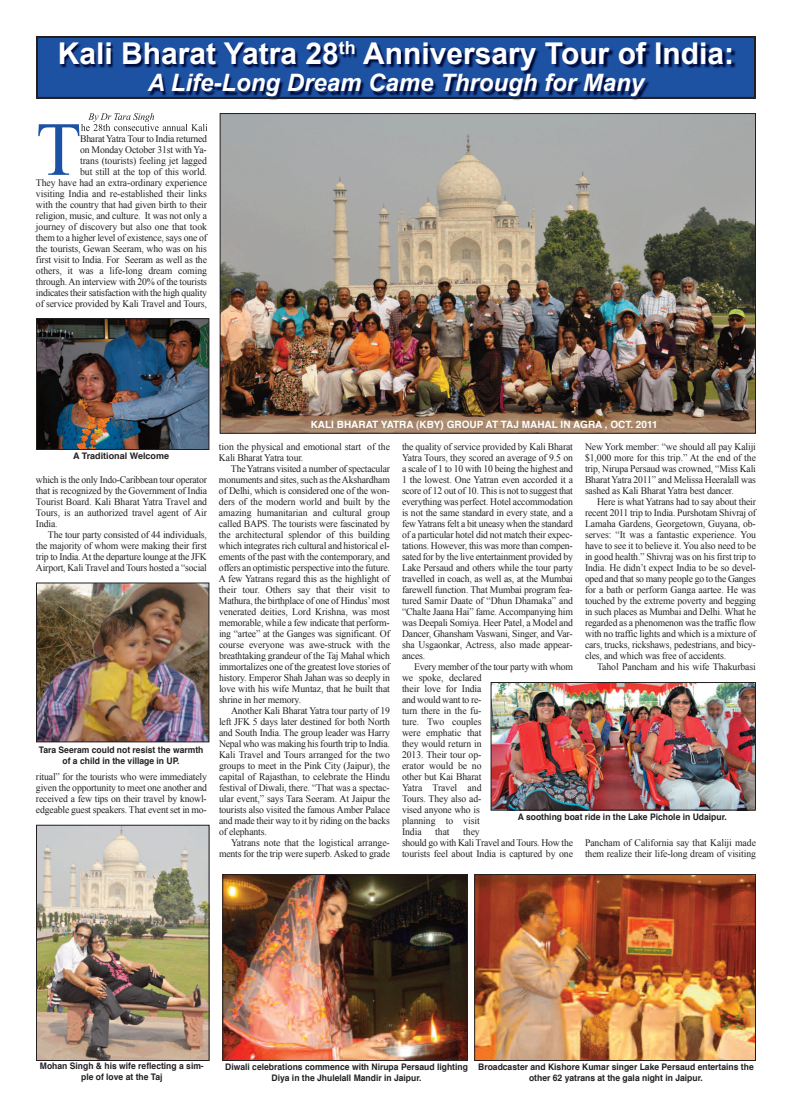
<style>
.page{position:relative;width:792px;height:1116px;background:#fff}
.page>*{position:absolute;margin:0;border:0;box-sizing:border-box;transform-origin:0 0}
.t1{font:76.4px "Times New Roman";color:#1c52a4}
.t2{font:700 30px "Arial";color:#fff}
.t3{font:italic 700 24px "Arial";color:#fff}
.t4{font:10px/11px "Times New Roman";letter-spacing:-.015em;color:#231f20;text-align:justify}
.t5{font:700 10px "Helvetica";color:#fff}
.t6{font:700 9px/11px "Helvetica";color:#231f20;text-align:center;scale:.95 1}
.t7{font:700 9px "Helvetica";color:#231f20}
</style>
<div class="page">
<img style="left:79px;top:99px;width:560px;height:33px">
<div style="left:36px;top:36px;width:720px;height:63px;background:#231f20"></div>
<img style="left:37px;top:37px;width:718px;height:61px">
<img style="left:88px;top:113px;width:32px;height:9px">
<img style="left:38px;top:124px;width:41px;height:8px">
<img style="left:81px;top:124px;width:29px;height:7px">
<img style="left:222px;top:115px;width:532px;height:317px">
<img style="left:493px;top:684px;width:261px;height:125px">
<div style="left:491px;top:682px;width:265px;height:129px;border:1px solid #231f20"></div>
<img style="left:38px;top:827px;width:170px;height:232px">
<div style="left:36px;top:825px;width:174px;height:236px;border:1px solid #231f20"></div>
<img style="left:38px;top:320px;width:169px;height:128px">
<div style="left:36px;top:318px;width:173px;height:132px;border:1px solid #231f20"></div>
<img style="left:38px;top:584px;width:169px;height:156px">
<div style="left:36px;top:582px;width:173px;height:160px;border:1px solid #231f20"></div>
<img style="left:224px;top:876px;width:242px;height:183px">
<div style="left:222px;top:874px;width:246px;height:187px;border:1px solid #231f20"></div>
<img style="left:476px;top:876px;width:278px;height:183px">
<div style="left:474px;top:874px;width:282px;height:187px;border:1px solid #231f20"></div>
<h2 class="t2" style="left:58px;top:37px;width:678px">Kali Bharat Yatra 28<sup>th</sup> Anniversary Tour of India:</h2>
<h3 class="t3" style="left:148px;top:70px;width:498px">A Life-Long Dream Came Through for Many</h3>
<h1 class="t1" style="left:36px;top:107px;width:47px">T</h1>
<p class="t4" style="left:36px;top:133px;width:173px;text-align:right">Bharat Yatra Tour to India returned<br>on Monday October 31st with Ya-<br>trans (tourists) feeling jet lagged<br>but still at the top of this world.<br>They have had an extra-ordinary experience visiting India and re-established their links with the country that had given birth to their religion, music, and culture. It was not only a journey of discovery but also one that took them to a higher level of existence, says one of the tourists, Gewan Seeram, who was on his first visit to India. For Seeram as well as the others, it was a life-long dream coming through.An interview with 20% of the tourists indicates their satisfaction with the high quality of service provided by Kali Travel and Tours,</p>
<p class="t7" style="left:73px;top:452px;width:98px">A Traditional Welcome</p>
<p class="t4" style="left:36px;top:474px;width:173px">which is the only Indo-Caribbean tour operator that is recognized by the Government of India Tourist Board. Kali Bharat Yatra Travel and Tours, is an authorized travel agent of Air India.</p>
<p class="t4" style="left:36px;top:529px;width:173px;text-indent:12px">The tour party consisted of 44 individuals, the majority of whom were making their first trip to India.At the departure lounge at the JFK Airport, Kali Travel and Tours hosted a “social</p>
<p class="t6" style="left:39px;top:745px;width:175px">Tara Seeram could not resist the warmth of a child in the village in UP.</p>
<p class="t4" style="left:36px;top:771px;width:172px">ritual” for the tourists who were immediately given the opportunity to meet one another and received a few tips on their travel by knowl&shy;edgeable guest speakers. That event set in mo-</p>
<p class="t5" style="left:311px;top:420px;width:348px">KALI BHARAT YATRA (KBY) GROUP AT TAJ MAHAL IN AGRA , OCT. 2011</p>
<p class="t4" style="left:219px;top:441px;width:173px">tion the physical and emotional start of the<br>Kali Bharat Yatra tour.</p>
<p class="t4" style="left:219px;top:463px;width:173px;text-indent:12px">The Yatrans visited a number of spectacular monuments and sites, such as theAkshardham of Delhi, which is considered one of the won&shy;ders of the modern world and built by the amazing humanitarian and cultural group called BAPS. The tourists were fascinated by the architectural splendor of this building which integrates rich cultural and historical el&shy;ements of the past with the contemporary, and offers an optimistic perspective into the future.<br>A few Yatrans regard this as the highlight of their tour. Others say that their visit to Mathura, the birthplace of one of Hindus’most venerated deities, Lord Krishna, was most memorable, while a few indicate that perform&shy;ing “artee” at the Ganges was significant. Of course everyone was awe-struck with the breathtaking grandeur of the Taj Mahal which immortalizes one of the greatest love stories of history. Emperor Shah Jahan was so deeply in love with his wife Muntaz, that he built that shrine in her memory.</p>
<p class="t4" style="left:219px;top:705px;width:173px;text-indent:12px">Another Kali Bharat Yatra tour party of 19 left JFK 5 days later destined for both North and South India. The group leader was Harry Nepal who was making his fourth trip to India.<br>Kali Travel and Tours arranged for the two groups to meet in the Pink City (Jaipur), the capital of Rajasthan, to celebrate the Hindu festival of Diwali, there. “That was a spectac&shy;ular event,” says Tara Seeram. At Jaipur the tourists also visited the famous Amber Palace and made their way to it by riding on the backs of elephants.</p>
<p class="t4" style="left:219px;top:837px;width:173px;text-align:right">Yatrans note that the logistical arrange&shy;ments for the trip were superb.Asked to grade</p>
<p class="t4" style="left:585px;top:441px;width:173px">New York member: “we should all pay Kaliji $1,000 more for this trip.” At the end of the trip, Nirupa Persaud was crowned, “Miss Kali Bharat Yatra 2011” and Melissa Heeralall was sashed as Kali Bharat Yatra best dancer.</p>
<p class="t4" style="left:585px;top:496px;width:173px;text-indent:12px">Here is what Yatrans had to say about their recent 2011 trip to India. Purshotam Shivraj of Lamaha Gardens, Georgetown, Guyana, ob&shy;serves: “It was a fantastic experience. You have to see it to believe it. You also need to be in good health.” Shivraj was on his first trip to India. He didn’t expect India to be so devel&shy;oped and that so many people go to the Ganges for a bath or perform Ganga aartee. He was touched by the extreme poverty and begging in such places as Mumbai and Delhi. What he regarded as a phenomenon was the traffic flow with no traffic lights and which is a mixture of cars, trucks, rickshaws, pedestrians, and bicy&shy;cles, and which was free of accidents.</p>
<p class="t4" style="left:597px;top:661px;width:161px">Tahol Pancham and his wife Thakurbasi</p>
<p class="t4" style="left:402px;top:441px;width:173px">the quality of service provided by Kali Bharat Yatra Tours, they scored an average of 9.5 on a scale of 1 to 10 with 10 being the highest and 1 the lowest. One Yatran even accorded it a score of 12 out of 10. This is not to suggest that everything was perfect. Hotel accommodation is not the same standard in every state, and a few Yatrans felt a bit uneasy when the standard of a particular hotel did not match their expec&shy;tations. However, this was more than compen&shy;sated for by the live entertainment provided by Lake Persaud and others while the tour party travelled in coach, as well as, at the Mumbai farewell function. That Mumbai program fea&shy;tured Samir Daate of “Dhun Dhamaka” and “Chalte Jaana Hai” fame. Accompanying him was Deepali Somiya. Heer Patel, a Model and Dancer, Ghansham Vaswani, Singer, and Var&shy;sha Usgaonkar, Actress, also made appear&shy;ances.</p>
<p class="t4" style="left:402px;top:661px;width:173px;text-align:left;text-indent:12px">Every member of the tour party with whom we spoke, declared<br>their love for India<br>and would want to re-<br>turn there in the fu-<br>ture. Two couples<br>were emphatic that<br>they would return in<br>2013. Their tour op-<br>erator would be no<br>other but Kai Bharat<br>Yatra Travel and<br>Tours. They also ad-<br>vised anyone who is<br>planning to visit<br>India</p>
<p class="t6" style="left:518px;top:812px;width:222px">A soothing boat ride in the Lake Pichole in Udaipur.</p>
<p class="t4" style="left:402px;top:826px;width:173px;text-align:left;text-indent:61px">they<br>should go with Kali Travel and Tours. How the tourists feel about India is captured by one</p>
<p class="t4" style="left:435px;top:826px;width:16px">that</p>
<p class="t4" style="left:585px;top:837px;width:173px">Pancham of California say that Kaliji made them realize their life-long dream of visiting</p>
<p class="t6" style="left:40px;top:1061px;width:174px">Mohan Singh &amp; his wife reflecting a sim&shy;ple of love at the Taj</p>
<p class="t6" style="left:225px;top:1062px;width:257px">Diwali celebrations commence with Nirupa Persaud lighting<br>Diya in the Jhulelall Mandir in Jaipur.</p>
<p class="t6" style="left:478px;top:1062px;width:292px">Broadcaster and Kishore Kumar singer Lake Persaud entertains the other 62 yatrans at the gala night in Jaipur.</p>
</div>
